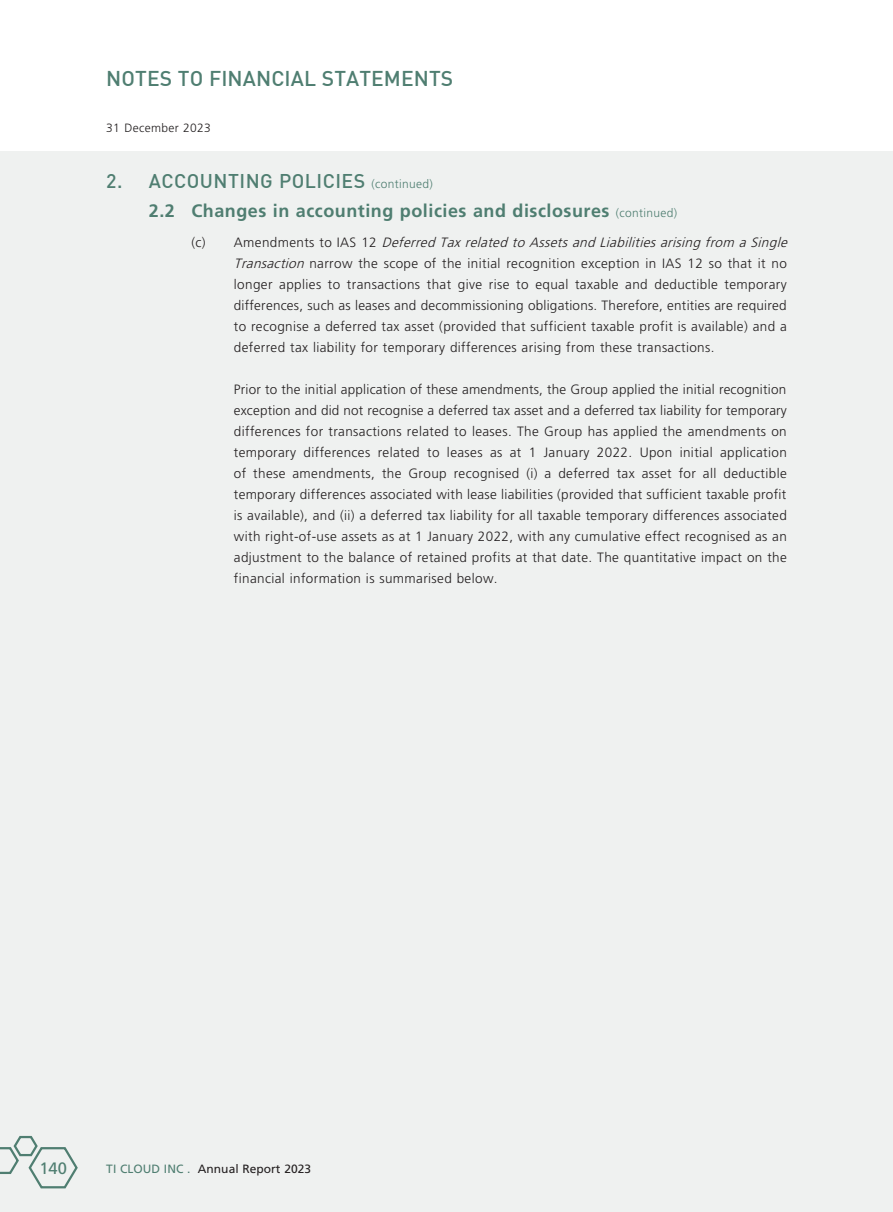
<style>
.page{position:relative;width:893px;height:1212px;background:#fff}
.page>*{position:absolute;margin:0;border:0;box-sizing:border-box;transform-origin:0 0}
.t1{font:21px "DIN Medium";letter-spacing:.005em;color:#4f7e71}
.t2{font:19.5px "DIN Medium";letter-spacing:.025em;color:#4f7e71}
.t3{font:700 18px "Frutiger LT Std";letter-spacing:.03em;color:#4f7e71}
.t4{font:16.5px "Frutiger LT Std";color:#4f7e71}
.t5{font:300 13.5px/21px "Frutiger LT Std";letter-spacing:.03em;color:#231f20}
.t6{font:12px "Frutiger LT Std";letter-spacing:.005em;color:#231f20}
.t7{font:300 12px "Frutiger LT Std";letter-spacing:.03em;color:#231f20}
.s1{font-family:"Frutiger LT Std";font-weight:300;font-size:12px}
.s2{font-weight:300;font-size:12px}
.s3{font-style:italic}
.s4{color:#4f7e71}
</style>
<div class="page">
<div style="left:0;top:151px;width:893px;height:1061px;background:#eff1f0"></div>
<svg style="left:0;top:1135px;width:78px;height:54px"></svg>
<h1 class="t1" style="left:106px;top:65px;width:349px">NOTES TO FINANCIAL STATEMENTS</h1>
<p class="t7" style="left:106px;top:121px;width:106px">31 December 2023</p>
<h2 class="t2" style="left:106px;top:168px;width:328px">2. ACCOUNTING POLICIES <span class="s1">(continued)</span></h2>
<h3 class="t3" style="left:149px;top:200px;width:530px">2.2 Changes in accounting policies and disclosures <span class="s2">(continued)</span></h3>
<p class="t5" style="left:234px;top:232px;width:559px;text-indent:-43px">( c ) A m e n d m e n t s t o I A S 1 2 <span class="s3">Deferred Taxrelated to Assetsand Liabilitiesarising from a Single Transaction</span> narrow the scope of the initial recognition exception in IAS 12 so that it no longer applies to transactions that give rise to equal taxable and deductible temporary differences, such as leases and decommissioning obligations. Therefore, entities are required to recognise a deferred tax asset (provided that sufficient taxable profit is available) and a deferred tax liability for temporary differences arising from these transactions.</p>
<p class="t5" style="left:234px;top:379px;width:555px;text-align:justify">Prior to the initial application of these amendments, the Group applied the initial recognition exception and did not recognise a deferred tax asset and a deferred tax liability for temporary differences for transactions related to leases. The Group has applied the amendments on temporary differences related to leases as at 1 January 2022. Upon initial application of these amendments, the Group recognised (i) a deferred tax asset for all deductible temporary differences associated with lease liabilities (provided that sufficient taxable profit is available), and (ii) a deferred tax liability for all taxable temporary differences associated with right-of-use assets as at 1 January 2022, with any cumulative effect recognised as an adjustment to the balance of retained profits at that date. The quantitative impact on the financial information is summarised below.</p>
<p class="t4" style="left:39px;top:1158px;width:29px">140</p>
<p class="t6" style="left:106px;top:1161px;width:206px"><span class="s4">TI CLOUD INC .</span> Annual Report 2023</p>
</div>
